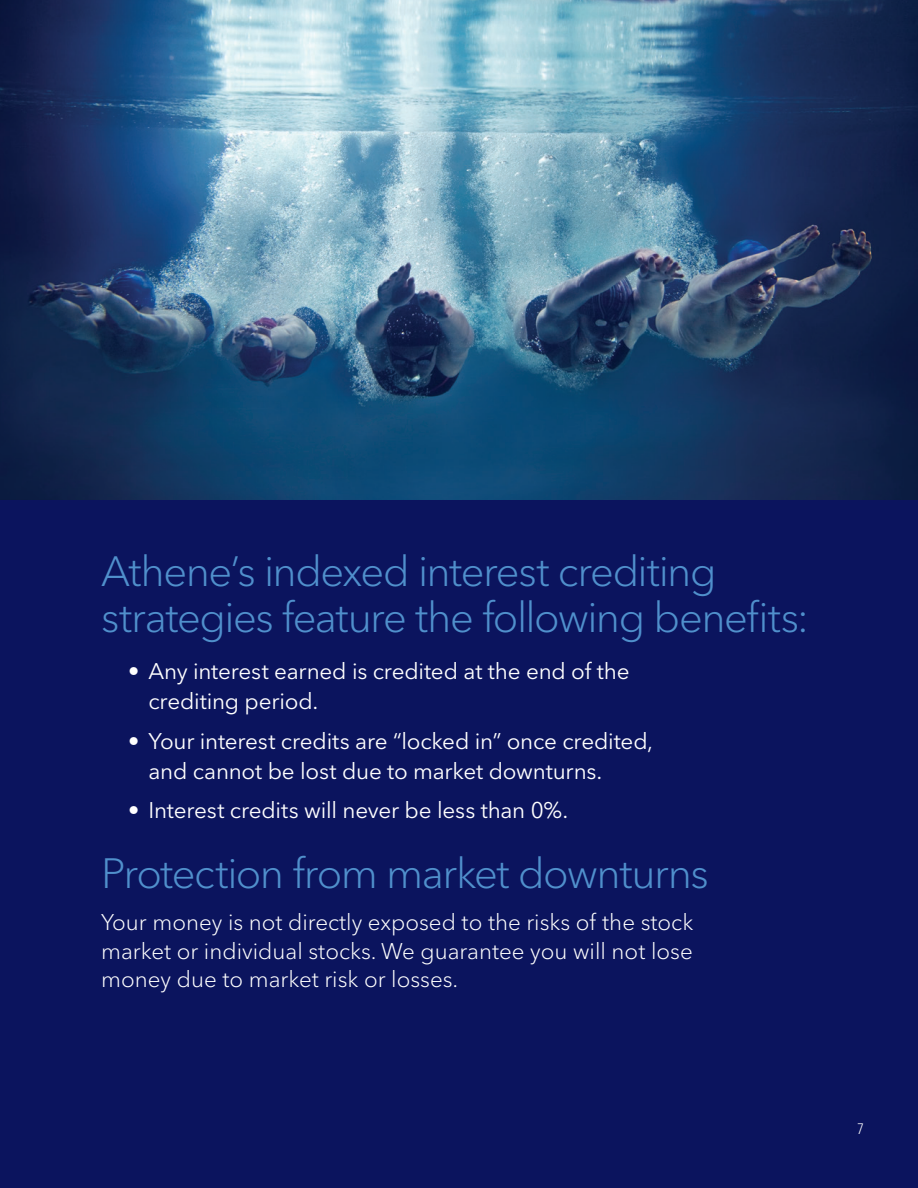
<style>
.page{position:relative;width:918px;height:1188px;background:#fff}
.page>*{position:absolute;margin:0;border:0;box-sizing:border-box;transform-origin:0 0}
.t1{font:300 42px/46.5px "Avenir Next LT Pro";letter-spacing:-.035em;color:#5090cc}
.t2{font:22.5px/30px "Avenir Next LT Pro";letter-spacing:-.01em;color:#fff}
.t3{font:300 22.5px/28.5px "Avenir Next LT Pro";color:#fff;text-align:justify}
.t4{font:300 condensed 15px "Avenir Next LT Pro";color:#fff}
</style>
<div class="page">
<div style="left:0;top:499px;width:918px;height:689px;background:#0b145e"></div>
<img style="left:0;top:0;width:918px;height:500px">
<h1 class="t1" style="left:101px;top:548px;width:709px">Athene’s indexed interest crediting strategies feature the following benefits:</h1>
<p class="t2" style="left:148px;top:656px;width:483px;text-indent:-20px">• Any interest earned is credited at the end of the crediting period.</p>
<p class="t2" style="left:148px;top:726px;width:506px;text-indent:-20px">• Your interest credits are “locked in” once credited, and cannot be lost due to market downturns.</p>
<p class="t2" style="left:128px;top:795px;width:442px">• Interest credits will never be less than 0%.</p>
<h1 class="t1" style="left:101px;top:850px;width:609px">Protection from market downturns</h1>
<p class="t3" style="left:101px;top:908px;width:594px">Your money is not directly exposed to the risks of the stock market or individual stocks. We guarantee you will not lose money due to market risk or losses.</p>
<p class="t4" style="left:857px;top:1120px;width:8px">7</p>
</div>
